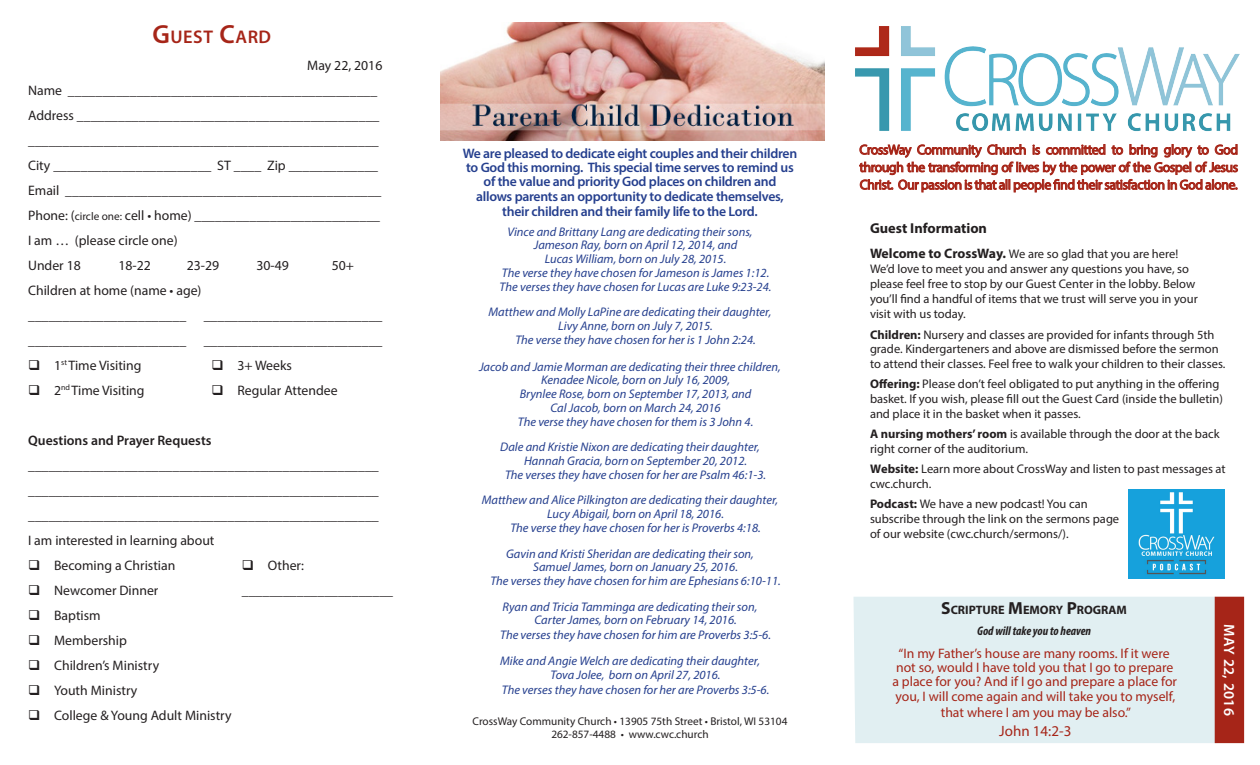
<style>
.page{position:relative;width:1260px;height:765px;background:#fff}
.page>*{position:absolute;margin:0;border:0;box-sizing:border-box;transform-origin:0 0}
.headings{font:600 18.38px "Myriad Pro";letter-spacing:.03em;color:#a62518}
.MemoryVerse{font:15px "Myriad Pro";color:#a62518}
.headings-2{font:600 15px "Myriad Pro";letter-spacing:.02em;color:#fff}
.Welcome{font:700 14.38px "Myriad Pro";color:#231f20}
.t1{font:13.75px "Myriad Pro";color:#231f20}
.t2{font:600 13.75px/14.5px "Myriad Pro";letter-spacing:-.02em;color:#253f8e;text-align:center}
.MemoryVerse-2{font:13.75px/14.4px "Myriad Pro";color:#a62518;text-align:center}
.MissionStatement{font:13.75px/17.5px "Myriad Pro";letter-spacing:-.03em;color:#a62518;text-align:justify}
.t3{font:600 13.75px "Myriad Pro";color:#231f20}
.highlights{font:italic 12.5px/13.8px "Myriad Pro";color:#253f8e}
.Welcome-2{font:12.5px/15px "Myriad Pro";color:#231f20}
.MemoryVerse-3{font:italic 700 condensed 12.5px "Myriad Pro";color:#231f20}
.MemoryVerse-4{font:700 12.25px "Myriad Pro";color:#231f20}
.Address_Line{font:11.25px "Myriad Pro";color:#231f20}
.s1{font-size:26.25px}
.s2{font-size:11.25px}
.s3{font-weight:700;font-size:13.75px}
.s4{font-weight:700}
.s5{font-size:17.5px}
</style>
<div class="page">
<div style="left:853px;top:597px;width:362px;height:146px;background:#e1eff2"></div>
<svg style="left:859px;top:144px;width:379px;height:49px"></svg>
<img style="left:855px;top:26px;width:385px;height:105px">
<img style="left:440px;top:22px;width:384px;height:119px">
<img style="left:1128px;top:489px;width:96px;height:89px">
<div style="left:1215px;top:597px;width:28px;height:145px;background:#a62518"></div>
<div style="left:1215px;top:597px;width:29px;height:146px;border:1px solid #a62518"></div>
<p class="headings" style="left:153px;top:25px;width:120px"><span class="s1">G</span>UEST <span class="s1">C</span>ARD</p>
<p class="t1" style="left:307px;top:57px;width:77px">May 22, 2016</p>
<p class="t1" style="left:28px;top:82px;width:351px">Name _____________________________________________</p>
<p class="t1" style="left:28px;top:107px;width:353px">Address ____________________________________________</p>
<p class="t1" style="left:28px;top:132px;width:352px">___________________________________________________</p>
<p class="t1" style="left:28px;top:157px;width:351px">City _______________________ ST ____ Zip _____________</p>
<p class="t1" style="left:28px;top:182px;width:355px">Email ______________________________________________</p>
<p class="t1" style="left:28px;top:207px;width:354px">Phone: (<span class="s2">circle one:</span> cell • home) ___________________________</p>
<p class="t1" style="left:28px;top:232px;width:151px">I am … (please circle one)</p>
<p class="t1" style="left:28px;top:257px;width:54px">Under 18</p>
<p class="t1" style="left:119px;top:257px;width:34px">18-22</p>
<p class="t1" style="left:187px;top:257px;width:34px">23-29</p>
<p class="t1" style="left:256px;top:257px;width:34px">30-49</p>
<p class="t1" style="left:332px;top:257px;width:24px">50+</p>
<p class="t1" style="left:28px;top:282px;width:175px">Children at home (name • age)</p>
<p class="t1" style="left:28px;top:307px;width:160px">_______________________</p>
<p class="t1" style="left:204px;top:307px;width:180px">__________________________</p>
<p class="t1" style="left:28px;top:332px;width:160px">_______________________</p>
<p class="t1" style="left:204px;top:332px;width:180px">__________________________</p>
<p class="t1" style="left:28px;top:357px;width:115px">❑ 1<sup>st</sup> Time Visiting</p>
<p class="t1" style="left:211px;top:357px;width:82px">❑ 3+ Weeks</p>
<p class="t1" style="left:28px;top:382px;width:118px">❑ 2<sup>nd</sup> Time Visiting</p>
<p class="t1" style="left:211px;top:382px;width:128px">❑ Regular Attendee</p>
<p class="t3" style="left:28px;top:432px;width:185px">Questions and Prayer Requests</p>
<p class="t1" style="left:28px;top:457px;width:352px">___________________________________________________</p>
<p class="t1" style="left:28px;top:482px;width:352px">___________________________________________________</p>
<p class="t1" style="left:28px;top:507px;width:352px">___________________________________________________</p>
<p class="t1" style="left:28px;top:532px;width:188px">I am interested in learning about</p>
<p class="t1" style="left:28px;top:557px;width:149px">❑ Becoming a Christian</p>
<p class="t1" style="left:242px;top:557px;width:64px">❑ Other:</p>
<p class="t1" style="left:28px;top:582px;width:132px">❑ Newcomer Dinner</p>
<p class="t1" style="left:242px;top:582px;width:153px">______________________</p>
<p class="t1" style="left:28px;top:607px;width:74px">❑ Baptism</p>
<p class="t1" style="left:28px;top:632px;width:100px">❑ Membership</p>
<p class="t1" style="left:28px;top:657px;width:133px">❑ Children’s Ministry</p>
<p class="t1" style="left:28px;top:682px;width:111px">❑ Youth Ministry</p>
<p class="t1" style="left:28px;top:707px;width:205px">❑ College &amp; Young Adult Ministry</p>
<p class="t2" style="left:463px;top:145px;width:336px">We are pleased to dedicate eight couples and their children to God this morning. This special time serves to remind us of the value and priority God places on children and<br>allows parents an opportunity to dedicate themselves, their children and their family life to the Lord.</p>
<p class="highlights" style="left:507px;top:224px;width:247px">Vince and Brittany Lang are dedicating their sons,</p>
<p class="highlights" style="left:534px;top:238px;width:205px">Jameson Ray, born on April 12, 2014, and</p>
<p class="highlights" style="left:545px;top:252px;width:183px">Lucas William, born on July 28, 2015.</p>
<p class="highlights" style="left:502px;top:266px;width:269px">The verse they have chosen for Jameson is James 1:12.</p>
<p class="highlights" style="left:500px;top:279px;width:273px">The verses they have chosen for Lucas are Luke 9:23-24.</p>
<p class="highlights" style="left:489px;top:305px;width:284px">Matthew and Molly LaPine are dedicating their daughter,</p>
<p class="highlights" style="left:558px;top:319px;width:156px">Livy Anne, born on July 7, 2015.</p>
<p class="highlights" style="left:515px;top:332px;width:242px">The verse they have chosen for her is 1 John 2:24.</p>
<p class="highlights" style="left:479px;top:359px;width:303px">Jacob and Jamie Morman are dedicating their three children,</p>
<p class="highlights" style="left:541px;top:373px;width:190px">Kenadee Nicole, born on July 16, 2009,</p>
<p class="highlights" style="left:520px;top:387px;width:233px">Brynlee Rose, born on September 17, 2013, and</p>
<p class="highlights" style="left:550px;top:401px;width:172px">Cal Jacob, born on March 24, 2016</p>
<p class="highlights" style="left:518px;top:414px;width:237px">The verse they have chosen for them is 3 John 4.</p>
<p class="highlights" style="left:500px;top:440px;width:268px;text-align:center">Dale and Kristie Nixon are dedicating their daughter,<br>Hannah Gracia, born on September 20, 2012.<br>The verses they have chosen for her are Psalm 46:1-3.</p>
<p class="highlights" style="left:482px;top:493px;width:298px">Matthew and Alice Pilkington are dedicating their daughter,</p>
<p class="highlights" style="left:547px;top:507px;width:178px">Lucy Abigail, born on April 18, 2016.</p>
<p class="highlights" style="left:510px;top:521px;width:252px">The verse they have chosen for her is Proverbs 4:18.</p>
<p class="highlights" style="left:506px;top:546px;width:249px">Gavin and Kristi Sheridan are dedicating their son,</p>
<p class="highlights" style="left:533px;top:560px;width:206px">Samuel James, born on January 25, 2016.</p>
<p class="highlights" style="left:490px;top:574px;width:292px">The verses they have chosen for him are Ephesians 6:10-11.</p>
<p class="highlights" style="left:534px;top:599px;width:225px;text-indent:-32px">Ryan and Tricia Tamminga are dedicating their son,<br>Carter James, born on February 14, 2016.</p>
<p class="highlights" style="left:500px;top:628px;width:272px">The verses they have chosen for him are Proverbs 3:5-6.</p>
<p class="highlights" style="left:551px;top:654px;width:211px;text-indent:-51px">Mike and Angie Welch are dedicating their daughter,<br>Tova Jolee, born on April 27, 2016.</p>
<p class="highlights" style="left:502px;top:682px;width:269px">The verses they have chosen for her are Proverbs 3:5-6.</p>
<p class="Address_Line" style="left:473px;top:714px;width:316px">CrossWay Community Church • 13905 75th Street • Bristol, WI 53104</p>
<p class="Address_Line" style="left:551px;top:728px;width:159px">262-857-4488 • www.cwc.church</p>
<p class="MissionStatement" style="left:859px;top:141px;width:380px">CrossWay Community Church is committed to bring glory to God through the transforming of lives by the power of the Gospel of Jesus Christ. Our passion is that all people find their satisfaction in God alone.</p>
<p class="Welcome" style="left:870px;top:218px;width:119px">Guest Information</p>
<p class="Welcome-2" style="left:870px;top:246px;width:329px"><span class="s3">Welcome to CrossWay.</span> We are so glad that you are here!<br>We’d love to meet you and answer any questions you have, so please feel free to stop by our Guest Center in the lobby. Below you’ll find a handful of items that we trust will serve you in your visit with us today.</p>
<p class="Welcome-2" style="left:870px;top:327px;width:350px;line-height:13.8px"><span class="s4">Children:</span> Nursery and classes are provided for infants through 5th grade. Kindergarteners and above are dismissed before the sermon</p>
<p class="Welcome-2" style="left:870px;top:353px;width:357px;line-height:20px">to attend their classes. Feel free to walk your children to their classes.<br><span class="s4">Offering:</span> Please don’t feel obligated to put anything in the offering</p>
<p class="Welcome-2" style="left:870px;top:391px;width:354px">basket. If you wish, please fill out the Guest Card (inside the bulletin) and place it in the basket when it passes.</p>
<p class="Welcome-2" style="left:870px;top:426px;width:351px"><span class="s4">A nursing mothers’ room</span> is available through the door at the back right corner of the auditorium.</p>
<p class="Welcome-2" style="left:870px;top:461px;width:357px"><span class="s4">Website:</span> Learn more about CrossWay and listen to past messages at cwc.church.</p>
<p class="Welcome-2" style="left:870px;top:496px;width:251px"><span class="s4">Podcast:</span> We have a new podcast! You can subscribe through the link on the sermons page of our website (cwc.church/sermons/).</p>
<p class="MemoryVerse-4" style="left:941px;top:602px;width:186px"><span class="s5">S</span>CRIPTURE <span class="s5">M</span>EMORY <span class="s5">P</span>ROGRAM</p>
<p class="MemoryVerse-3" style="left:977px;top:623px;width:115px">God will take you to heaven</p>
<p class="MemoryVerse-2" style="left:892px;top:645px;width:286px">“In my Father’s house are many rooms. If it were not so, would I have told you that I go to prepare a place for you? And if I go and prepare a place for you, I will come again and will take you to myself,</p>
<p class="MemoryVerse-2" style="left:941px;top:705px;width:192px">that where I am you may be also.”</p>
<p class="MemoryVerse" style="left:999px;top:721px;width:74px">John 14:2-3</p>
<p class="headings-2" style="left:1239px;top:624px;width:93px;rotate:90deg">MAY 22, 2016</p>
</div>
